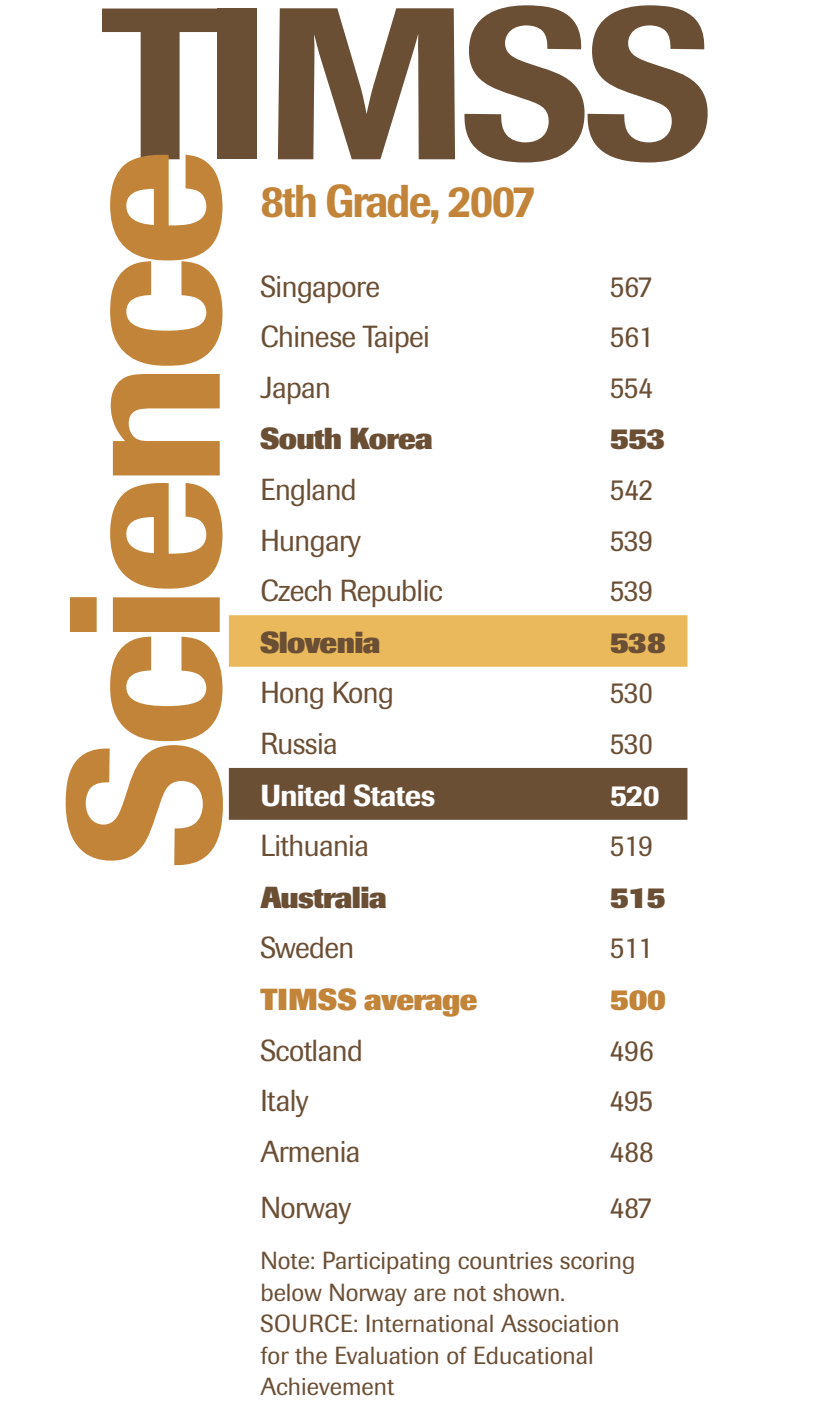
<style>
.page{position:relative;width:820px;height:1423px;background:#fff}
.page>*{position:absolute;margin:0;border:0;box-sizing:border-box;transform-origin:0 0}
.t1{font:500 213.5px "Imago";letter-spacing:-.05em;color:#c28438}
.t2{font:500 213.5px "Imago";letter-spacing:-.05em;color:#6b4f35}
.t3{font:500 45.5px "Imago";letter-spacing:-.04em;color:#c28438;scale:.89 1}
.t4{font:30.1px "Imago";letter-spacing:-.02em;color:#6b4f35}
.t5{font:800 30.1px "Imago";letter-spacing:-.02em;color:#6b4f35}
.t6{font:500 30.1px "Imago";letter-spacing:-.02em;color:#fff}
.t7{font:800 30.1px "Imago";letter-spacing:-.02em;color:#c28438}
.t8{font:24.5px/31.5px "Imago";color:#6b4f35}
</style>
<div class="page">
<div style="left:229px;top:615px;width:458px;height:52px;background:#eab95c"></div>
<div style="left:229px;top:768px;width:458px;height:52px;background:#6b4f35"></div>
<h1 class="t2" style="left:102px;top:-45px;width:614px">TIMSS</h1>
<h1 class="t1" style="left:16px;top:871px;width:725px;rotate:-90deg">Science</h1>
<h2 class="t3" style="left:260px;top:174px;width:311px">8th Grade, 2007</h2>
<p class="t4" style="left:260px;top:269px;width:121px">Singapore</p>
<p class="t4" style="left:609px;top:269px;width:44px">567</p>
<p class="t4" style="left:260px;top:319px;width:171px">Chinese Taipei</p>
<p class="t4" style="left:609px;top:319px;width:45px">561</p>
<p class="t4" style="left:260px;top:370px;width:72px">Japan</p>
<p class="t4" style="left:609px;top:370px;width:45px">554</p>
<p class="t5" style="left:260px;top:421px;width:174px">South Korea</p>
<p class="t5" style="left:609px;top:421px;width:57px">553</p>
<p class="t4" style="left:260px;top:472px;width:98px">England</p>
<p class="t4" style="left:609px;top:472px;width:45px">542</p>
<p class="t4" style="left:260px;top:522px;width:102px">Hungary</p>
<p class="t4" style="left:609px;top:522px;width:45px">539</p>
<p class="t4" style="left:260px;top:573px;width:184px">Czech Republic</p>
<p class="t4" style="left:609px;top:573px;width:45px">539</p>
<p class="t5" style="left:260px;top:624px;width:122px">Slovenia</p>
<p class="t5" style="left:609px;top:624px;width:58px">538</p>
<p class="t4" style="left:260px;top:675px;width:135px">Hong Kong</p>
<p class="t4" style="left:609px;top:675px;width:45px">530</p>
<p class="t4" style="left:260px;top:726px;width:79px">Russia</p>
<p class="t4" style="left:609px;top:726px;width:45px">530</p>
<p class="t6" style="left:260px;top:777px;width:176px">United States</p>
<p class="t6" style="left:609px;top:777px;width:51px">520</p>
<p class="t4" style="left:260px;top:828px;width:110px">Lithuania</p>
<p class="t4" style="left:609px;top:828px;width:45px">519</p>
<p class="t5" style="left:260px;top:879px;width:128px">Australia</p>
<p class="t5" style="left:609px;top:879px;width:57px">515</p>
<p class="t4" style="left:260px;top:930px;width:95px">Sweden</p>
<p class="t4" style="left:609px;top:930px;width:45px">511</p>
<p class="t7" style="left:260px;top:981px;width:218px">TIMSS average</p>
<p class="t7" style="left:609px;top:981px;width:58px">500</p>
<p class="t4" style="left:260px;top:1032px;width:104px">Scotland</p>
<p class="t4" style="left:609px;top:1032px;width:45px">496</p>
<p class="t4" style="left:260px;top:1083px;width:50px">Italy</p>
<p class="t4" style="left:609px;top:1083px;width:45px">495</p>
<p class="t4" style="left:260px;top:1133px;width:101px">Armenia</p>
<p class="t4" style="left:609px;top:1133px;width:45px">488</p>
<p class="t4" style="left:260px;top:1189px;width:92px">Norway</p>
<p class="t4" style="left:609px;top:1189px;width:44px">487</p>
<p class="t8" style="left:260px;top:1245px;width:376px">Note: Participating countries scoring below Norway are not shown.<br>Source: International Association for the Evaluation of Educational<br>Achievement</p>
</div>
